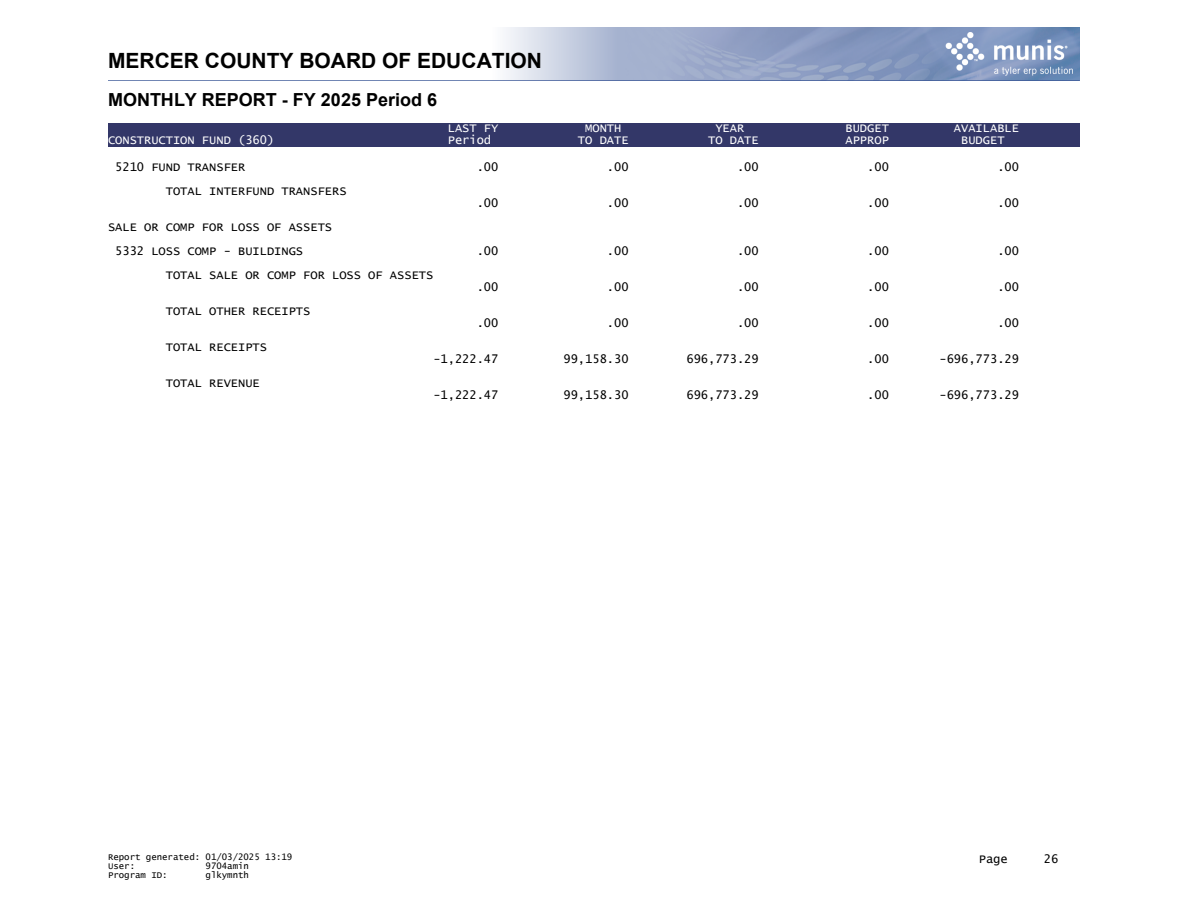
<style>
.page{position:relative;width:1188px;height:918px;background:#fff}
.page>*{position:absolute;margin:0;border:0;box-sizing:border-box;transform-origin:0 0}
.t1{font:700 21px "Arial";color:#000}
.t2{font:700 18px "Arial";color:#000}
.t3{font:12px/24px "Lucida Console";color:#000}
.t4{font:12px "Lucida Console";color:#fff}
.t5{font:9px/9px "Lucida Console";color:#000}
</style>
<div class="page">
<img style="left:108px;top:27px;width:972px;height:54px">
<div style="left:108px;top:123px;width:972px;height:12px;background:#333768"></div>
<div style="left:108px;top:135px;width:972px;height:12px;background:#333768"></div>
<h1 class="t1" style="left:108px;top:52px;width:435px">MERCER COUNTY BOARD OF EDUCATION</h1>
<h2 class="t2" style="left:108px;top:93px;width:331px">MONTHLY REPORT - FY 2025 Period 6</h2>
<p class="t4" style="left:448px;top:123px;width:52px">LAST FY</p>
<p class="t4" style="left:585px;top:123px;width:38px">MONTH</p>
<p class="t4" style="left:715px;top:123px;width:30px">YEAR</p>
<p class="t4" style="left:846px;top:123px;width:45px">BUDGET</p>
<p class="t4" style="left:954px;top:123px;width:67px">AVAILABLE</p>
<p class="t4" style="left:108px;top:135px;width:168px">CONSTRUCTION FUND (360)</p>
<p class="t4" style="left:448px;top:135px;width:45px">Period</p>
<p class="t4" style="left:578px;top:135px;width:52px">TO DATE</p>
<p class="t4" style="left:708px;top:135px;width:52px">TO DATE</p>
<p class="t4" style="left:846px;top:135px;width:45px">APPROP</p>
<p class="t4" style="left:961px;top:135px;width:45px">BUDGET</p>
<p class="t3" style="left:115px;top:155px;width:132px">5210 FUND TRANSFER</p>
<p class="t3" style="left:477px;top:155px;width:23px">.00</p>
<p class="t3" style="left:607px;top:155px;width:23px">.00</p>
<p class="t3" style="left:737px;top:155px;width:23px">.00</p>
<p class="t3" style="left:867px;top:155px;width:23px">.00</p>
<p class="t3" style="left:997px;top:155px;width:23px">.00</p>
<p class="t3" style="left:166px;top:179px;width:182px">TOTAL INTERFUND TRANSFERS</p>
<p class="t3" style="left:477px;top:191px;width:23px">.00</p>
<p class="t3" style="left:607px;top:191px;width:23px">.00</p>
<p class="t3" style="left:737px;top:191px;width:23px">.00</p>
<p class="t3" style="left:867px;top:191px;width:23px">.00</p>
<p class="t3" style="left:997px;top:191px;width:23px">.00</p>
<p class="t3" style="left:115px;top:215px;width:218px;text-indent:-7px">SALE OR COMP FOR LOSS OF ASSETS<br>5332 LOSS COMP - BUILDINGS</p>
<p class="t3" style="left:477px;top:239px;width:23px">.00</p>
<p class="t3" style="left:607px;top:239px;width:23px">.00</p>
<p class="t3" style="left:737px;top:239px;width:23px">.00</p>
<p class="t3" style="left:867px;top:239px;width:23px">.00</p>
<p class="t3" style="left:997px;top:239px;width:23px">.00</p>
<p class="t3" style="left:166px;top:263px;width:269px">TOTAL SALE OR COMP FOR LOSS OF ASSETS</p>
<p class="t3" style="left:166px;top:299px;width:146px">TOTAL OTHER RECEIPTS</p>
<p class="t3" style="left:166px;top:335px;width:103px">TOTAL RECEIPTS</p>
<p class="t3" style="left:477px;top:275px;width:23px">.00</p>
<p class="t3" style="left:607px;top:275px;width:23px">.00</p>
<p class="t3" style="left:737px;top:275px;width:23px">.00</p>
<p class="t3" style="left:867px;top:275px;width:23px">.00</p>
<p class="t3" style="left:997px;top:275px;width:23px">.00</p>
<p class="t3" style="left:477px;top:311px;width:23px">.00</p>
<p class="t3" style="left:607px;top:311px;width:23px">.00</p>
<p class="t3" style="left:737px;top:311px;width:23px">.00</p>
<p class="t3" style="left:867px;top:311px;width:23px">.00</p>
<p class="t3" style="left:997px;top:311px;width:23px">.00</p>
<p class="t3" style="left:166px;top:371px;width:95px">TOTAL REVENUE</p>
<p class="t3" style="left:433px;top:347px;width:67px">-1,222.47</p>
<p class="t3" style="left:564px;top:347px;width:67px">99,158.30</p>
<p class="t3" style="left:686px;top:347px;width:74px">696,773.29</p>
<p class="t3" style="left:867px;top:347px;width:23px">.00</p>
<p class="t3" style="left:940px;top:347px;width:81px">-696,773.29</p>
<p class="t3" style="left:433px;top:383px;width:67px">-1,222.47</p>
<p class="t3" style="left:564px;top:383px;width:67px">99,158.30</p>
<p class="t3" style="left:686px;top:383px;width:74px">696,773.29</p>
<p class="t3" style="left:867px;top:383px;width:23px">.00</p>
<p class="t3" style="left:940px;top:383px;width:81px">-696,773.29</p>
<p class="t5" style="left:108px;top:853px;width:186px">Report generated: 01/03/2025 13:19<br>User:</p>
<p class="t5" style="left:206px;top:862px;width:45px">9704amin</p>
<p class="t5" style="left:108px;top:871px;width:61px">Program ID:</p>
<p class="t5" style="left:206px;top:871px;width:45px">glkymnth</p>
<p class="t3" style="left:979px;top:847px;width:30px">Page</p>
<p class="t3" style="left:1044px;top:847px;width:16px">26</p>
</div>
